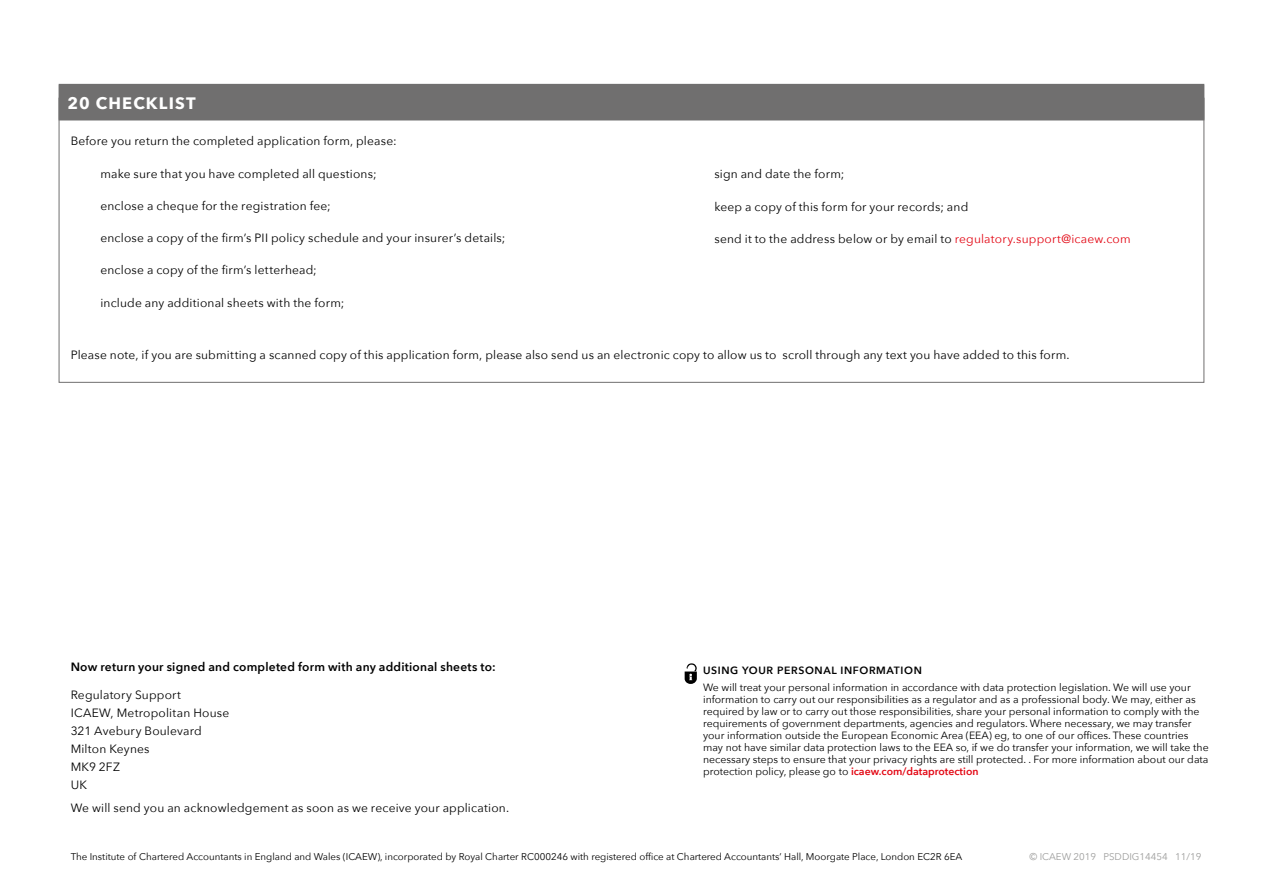
<style>
.page{position:relative;width:1263px;height:893px;background:#fff}
.page>*{position:absolute;margin:0;border:0;box-sizing:border-box;transform-origin:0 0}
.t1{font:700 16.5px "Avenir Next";letter-spacing:.07em;color:#fff}
.t2{font:12px/18px "Avenir Next";letter-spacing:.015em;color:#000}
.t3{font:600 12px "Avenir Next";letter-spacing:.02em;color:#000}
.t4{font:10.5px/12px "Avenir Next";color:#000}
.t5{font:600 10.5px "Avenir Next";letter-spacing:.06em;color:#000}
.t6{font:9.75px "Avenir Next";color:#000}
.t7{font:9.75px "Avenir Next";color:#9d9d9c}
.s1{color:#e30613}
.s2{font-weight:600;color:#e30613}
</style>
<div class="page">
<div style="left:59px;top:84px;width:1145px;height:36px;background:#706f6f"></div>
<hr style="left:59px;top:120px;width:1145px;height:1px;background:#706f6f">
<svg style="left:685px;top:663px;width:12px;height:21px"></svg>
<h1 class="t1" style="left:68px;top:89px;width:130px">20 CHECKLIST</h1>
<p class="t2" style="left:71px;top:132px;width:327px">Before you return the completed application form, please:</p>
<p class="t2" style="left:100px;top:164px;width:278px">make sure that you have completed all questions;</p>
<p class="t2" style="left:100px;top:196px;width:232px">enclose a cheque for the registration fee;</p>
<p class="t2" style="left:100px;top:228px;width:407px">enclose a copy of the firm’s PII policy schedule and your insurer’s details;</p>
<p class="t2" style="left:100px;top:261px;width:218px">enclose a copy of the firm’s letterhead;</p>
<p class="t2" style="left:100px;top:293px;width:245px">include any additional sheets with the form;</p>
<p class="t2" style="left:71px;top:345px;width:1000px">Please note, if you are submitting a scanned copy of this application form, please also send us an electronic copy to allow us to scroll through any text you have added to this form.</p>
<p class="t2" style="left:714px;top:165px;width:131px">sign and date the form;</p>
<p class="t2" style="left:714px;top:197px;width:255px">keep a copy of this form for your records; and</p>
<p class="t2" style="left:714px;top:229px;width:418px">send it to the address below or by email to <span class="s1">regulatory.support@icaew.com</span></p>
<p class="t3" style="left:71px;top:657px;width:426px">Now return your signed and completed form with any additional sheets to:</p>
<p class="t2" style="left:71px;top:686px;width:160px">Regulatory Support<br>ICAEW, Metropolitan House<br>321 Avebury Boulevard<br>Milton Keynes<br>MK9 2FZ<br>UK</p>
<p class="t2" style="left:71px;top:798px;width:440px">We will send you an acknowledgement as soon as we receive your application.</p>
<p class="t5" style="left:703px;top:662px;width:220px">USING YOUR PERSONAL INFORMATION</p>
<p class="t4" style="left:703px;top:680px;width:507px">We will treat your personal information in accordance with data protection legislation. We will use your information to carry out our responsibilities as a regulator and as a professional body. We may, either as required by law or to carry out those responsibilities, share your personal information to comply with the requirements of government departments, agencies and regulators. Where necessary, we may transfer your information outside the European Economic Area (EEA) eg, to one of our offices. These countries may not have similar data protection laws to the EEA so, if we do transfer your information, we will take the necessary steps to ensure that your privacy rights are still protected. . For more information about our data protection policy, please go to <span class="s2">icaew.com/dataprotection</span></p>
<p class="t6" style="left:71px;top:849px;width:893px">The Institute of Chartered Accountants in England and Wales (ICAEW), incorporated by Royal Charter RC000246 with registered office at Chartered Accountants’ Hall, Moorgate Place, London EC2R 6EA</p>
<p class="t7" style="left:1029px;top:849px;width:173px">© ICAEW 2019 PSDDIG14454 11/19</p>
</div>
